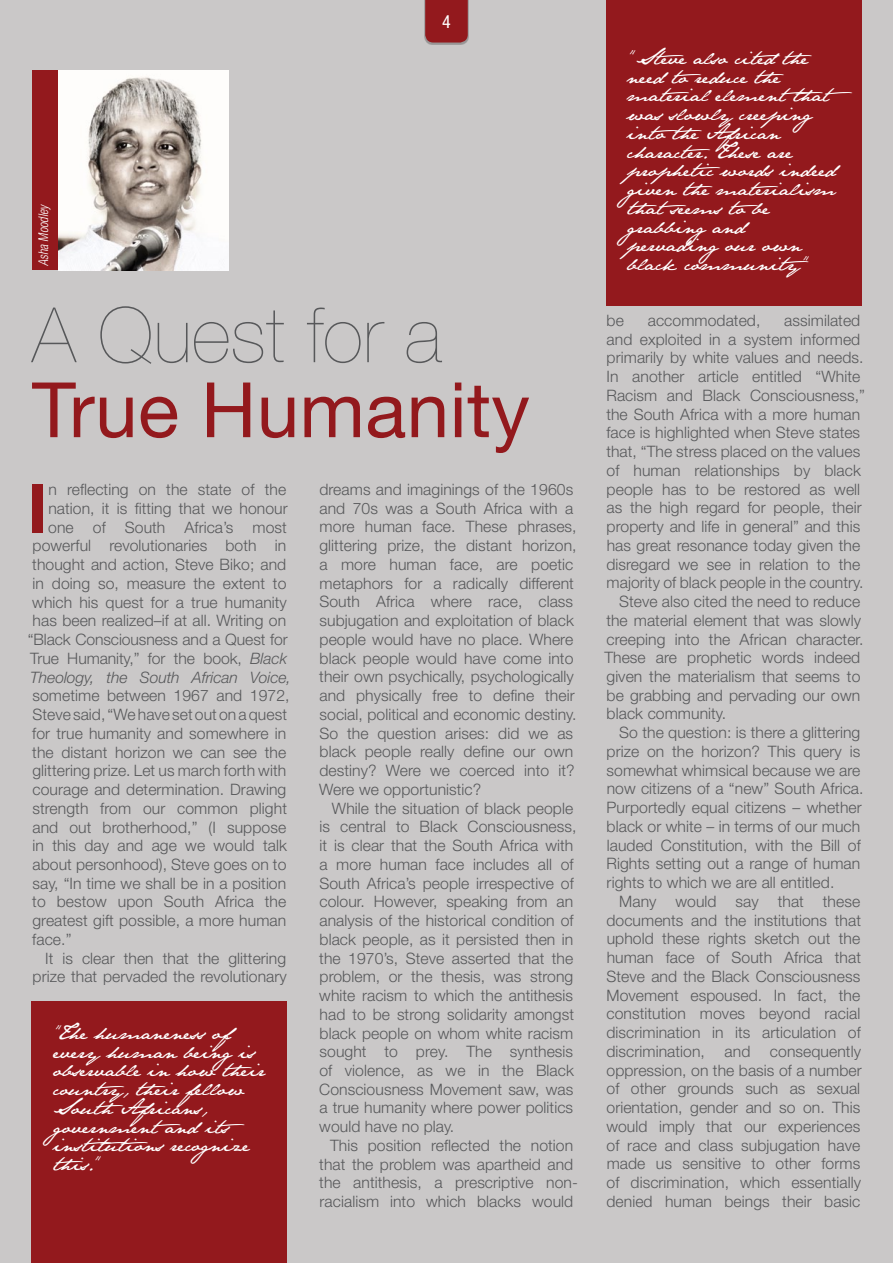
<style>
.page{position:relative;width:893px;height:1263px;background:#cac8c8}
.page>*{position:absolute;margin:0;border:0;box-sizing:border-box;transform-origin:0 0}
.t1{font:76.5px "Helvetica Neue LT Std";letter-spacing:.005em;color:#93191d}
.t2{font:200 76.5px "Helvetica Neue LT Std";letter-spacing:.005em;color:#57585a}
.t3{font:700 68.25px "Helvetica Neue LT Std";color:#93191d}
.t4{font:18.75px/18.8px "Jane Austen";letter-spacing:.005em;color:#fff}
.t5{font:condensed 18px "Helvetica Neue LT Std";color:#fff}
.t6{font:300 15.75px/18.8px "Helvetica Neue LT Std";letter-spacing:.005em;color:#57585a}
.t7{font:italic 300 15.75px "Helvetica Neue LT Std";letter-spacing:-.005em;color:#57585a}
.t8{font:italic 300 condensed 13.5px "Helvetica Neue LT Std";color:#fff;scale:.9 1}
.s1{font-style:italic}
</style>
<div class="page">
<div style="left:606px;top:0;width:255px;height:306px;background:#93191d"></div>
<div style="left:32px;top:70px;width:122px;height:200px;background:#93191d"></div>
<img style="left:59px;top:70px;width:170px;height:200px">
<div style="left:32px;top:1001px;width:255px;height:262px;background:#93191d"></div>
<div style="left:424px;top:0;width:45px;height:45px;background:#231f20;opacity:.3"></div>
<svg style="left:425px;top:0;width:43px;height:43px;background:#931d21"></svg>
<p class="t8" style="left:36px;top:266px;width:70px;rotate:-90deg">Asha Moodley</p>
<p class="t5" style="left:442px;top:11px;width:10px">4</p>
<h1 class="t2" style="left:32px;top:291px;width:411px">A Quest for a</h1>
<h1 class="t1" style="left:32px;top:364px;width:499px">True Humanity</h1>
<h2 class="t3" style="left:27px;top:466px;width:22px">I</h2>
<p class="t6" style="left:48px;top:480px;width:239px">n reflecting on the state of the</p>
<p class="t6" style="left:48px;top:498px;width:241px">nation, it is fitting that we honour</p>
<p class="t6" style="left:48px;top:517px;width:240px">one of South Africa’s most</p>
<p class="t6" style="left:33px;top:536px;width:255px">powerful revolutionaries both in</p>
<p class="t6" style="left:32px;top:555px;width:256px">thought and action, Steve Biko; and</p>
<p class="t6" style="left:33px;top:573px;width:255px">in doing so, measure the extent to</p>
<p class="t6" style="left:32px;top:592px;width:256px">which his quest for a true humanity</p>
<p class="t6" style="left:33px;top:611px;width:255px">has been realized–if at all. Writing on</p>
<p class="t6" style="left:28px;top:630px;width:261px">“Black Consciousness and a Quest for</p>
<p class="t6" style="left:30px;top:648px;width:258px">True Humanity,” for the book, <span class="s1">Black</span></p>
<p class="t7" style="left:30px;top:667px;width:262px">Theology, the South African Voice,</p>
<p class="t6" style="left:32px;top:686px;width:259px">sometime between 1967 and 1972,<br>Steve said, “We have set out on a quest for true humanity and somewhere in the distant horizon we can see the glittering prize. Let us march forth with courage and determination. Drawing strength from our common plight and out brotherhood,” (I suppose in this day and age we would talk about personhood), Steve goes on to say, “In time we shall be in a position to bestow upon South Africa the greatest gift possible, a more human face.”</p>
<p class="t6" style="left:33px;top:948px;width:256px;text-align:right">It is clear then that the glittering prize that pervaded the revolutionary</p>
<p class="t4" style="left:53px;top:1023px;width:213px">“The humaneness of every human beingis observable in how their country, their fellow<br>South Africans, governmentand its institutions recognize this.”</p>
<p class="t6" style="left:319px;top:480px;width:259px">dreams and imaginings of the 1960s and 70s was a South Africa with a more human face. These phrases, glittering prize, the distant horizon, a more human face, are poetic metaphors for a radically different South Africa where race, class subjugation and exploitation of black people would have no place. Where black people would have come into their own psychically, psychologically and physically free to define their social, political and economic destiny.<br>So the question arises: did we as black people really define our own destiny? Were we coerced into it?<br>Were we opportunistic?</p>
<p class="t6" style="left:319px;top:798px;width:259px;text-indent:13px">While the situation of black people is central to Black Consciousness, it is clear that the South Africa with a more human face includes all of South Africa’s people irrespective of colour. However, speaking from an analysis of the historical condition of black people, as it persisted then in the 1970’s, Steve asserted that the problem, or the thesis, was strong white racism to which the antithesis had to be strong solidarity amongst black people on whom white racism sought to prey. The synthesis of violence, as we in the Black Consciousness Movement saw, was a true humanity where power politics would have no play.</p>
<p class="t6" style="left:319px;top:1136px;width:260px;text-align:center">This position reflected the notion that the problem was apartheid and the antithesis, a prescriptive non&shy;racialism into which blacks would</p>
<p class="t4" style="left:627px;top:48px;width:227px">“Steve also cited the need to reduce the material elementthat was slowly creeping into the African character. These are prophetic words indeed given the materialism thatseems to be grabbingand pervadingour own</p>
<p class="t4" style="left:627px;top:254px;width:183px">black community”</p>
<p class="t6" style="left:607px;top:311px;width:19px">be</p>
<p class="t6" style="left:648px;top:311px;width:114px">accommodated,</p>
<p class="t6" style="left:784px;top:311px;width:78px">assimilated</p>
<p class="t6" style="left:606px;top:329px;width:255px">and exploited in a system informed</p>
<p class="t6" style="left:607px;top:348px;width:258px">primarily by white values and needs.</p>
<p class="t6" style="left:606px;top:367px;width:255px">In another article entitled “White</p>
<p class="t6" style="left:606px;top:385px;width:260px">Racism and Black Consciousness,”</p>
<p class="t6" style="left:606px;top:404px;width:255px">the South Africa with a more human</p>
<p class="t6" style="left:606px;top:423px;width:255px">face is highlighted when Steve states</p>
<p class="t6" style="left:606px;top:442px;width:255px">that, “The stress placed on the values</p>
<p class="t6" style="left:606px;top:460px;width:256px">of human relationships by black</p>
<p class="t6" style="left:607px;top:479px;width:255px">people has to be restored as well</p>
<p class="t6" style="left:606px;top:498px;width:257px">as the high regard for people, their</p>
<p class="t6" style="left:607px;top:517px;width:255px">property and life in general” and this</p>
<p class="t6" style="left:607px;top:535px;width:255px">has great resonance today given the</p>
<p class="t6" style="left:606px;top:554px;width:255px">disregard we see in relation to the</p>
<p class="t6" style="left:607px;top:573px;width:258px">majority of black people in the country.</p>
<p class="t6" style="left:619px;top:592px;width:243px">Steve also cited the need to reduce</p>
<p class="t6" style="left:606px;top:610px;width:256px">the material element that was slowly</p>
<p class="t6" style="left:606px;top:629px;width:259px">creeping into the African character.</p>
<p class="t6" style="left:604px;top:648px;width:257px">These are prophetic words indeed</p>
<p class="t6" style="left:606px;top:667px;width:255px">given the materialism that seems to</p>
<p class="t6" style="left:607px;top:685px;width:255px">be grabbing and pervading our own</p>
<p class="t6" style="left:607px;top:704px;width:121px">black community.</p>
<p class="t6" style="left:619px;top:723px;width:243px">So the question: is there a glittering</p>
<p class="t6" style="left:607px;top:742px;width:255px">prize on the horizon? This query is</p>
<p class="t6" style="left:606px;top:760px;width:255px">somewhat whimsical because we are</p>
<p class="t6" style="left:607px;top:779px;width:258px">now citizens of a “new” South Africa.</p>
<p class="t6" style="left:606px;top:798px;width:257px">Purportedly equal citizens – whether</p>
<p class="t6" style="left:607px;top:817px;width:255px">black or white – in terms of our much</p>
<p class="t6" style="left:607px;top:835px;width:255px">lauded Constitution, with the Bill of</p>
<p class="t6" style="left:606px;top:854px;width:255px">Rights setting out a range of human</p>
<p class="t6" style="left:607px;top:873px;width:229px">rights to which we are all entitled.</p>
<p class="t6" style="left:619px;top:892px;width:242px">Many would say that these</p>
<p class="t6" style="left:606px;top:910px;width:256px">documents and the institutions that</p>
<p class="t6" style="left:607px;top:929px;width:255px">uphold these rights sketch out the</p>
<p class="t6" style="left:607px;top:948px;width:256px">human face of South Africa that</p>
<p class="t6" style="left:606px;top:966px;width:255px">Steve and the Black Consciousness</p>
<p class="t6" style="left:606px;top:985px;width:255px">Movement espoused. In fact, the</p>
<p class="t6" style="left:606px;top:1004px;width:255px">constitution moves beyond racial</p>
<p class="t6" style="left:606px;top:1023px;width:256px">discrimination in its articulation of</p>
<p class="t6" style="left:606px;top:1041px;width:256px">discrimination, and consequently</p>
<p class="t6" style="left:606px;top:1060px;width:257px">oppression, on the basis of a number</p>
<p class="t6" style="left:606px;top:1079px;width:255px">of other grounds such as sexual</p>
<p class="t6" style="left:606px;top:1098px;width:255px">orientation, gender and so on. This</p>
<p class="t6" style="left:606px;top:1116px;width:255px">would imply that our experiences</p>
<p class="t6" style="left:606px;top:1135px;width:255px">of race and class subjugation have</p>
<p class="t6" style="left:607px;top:1154px;width:255px">made us sensitive to other forms</p>
<p class="t6" style="left:606px;top:1173px;width:256px">of discrimination, which essentially</p>
<p class="t6" style="left:606px;top:1191px;width:255px">denied human beings their basic</p>
</div>
